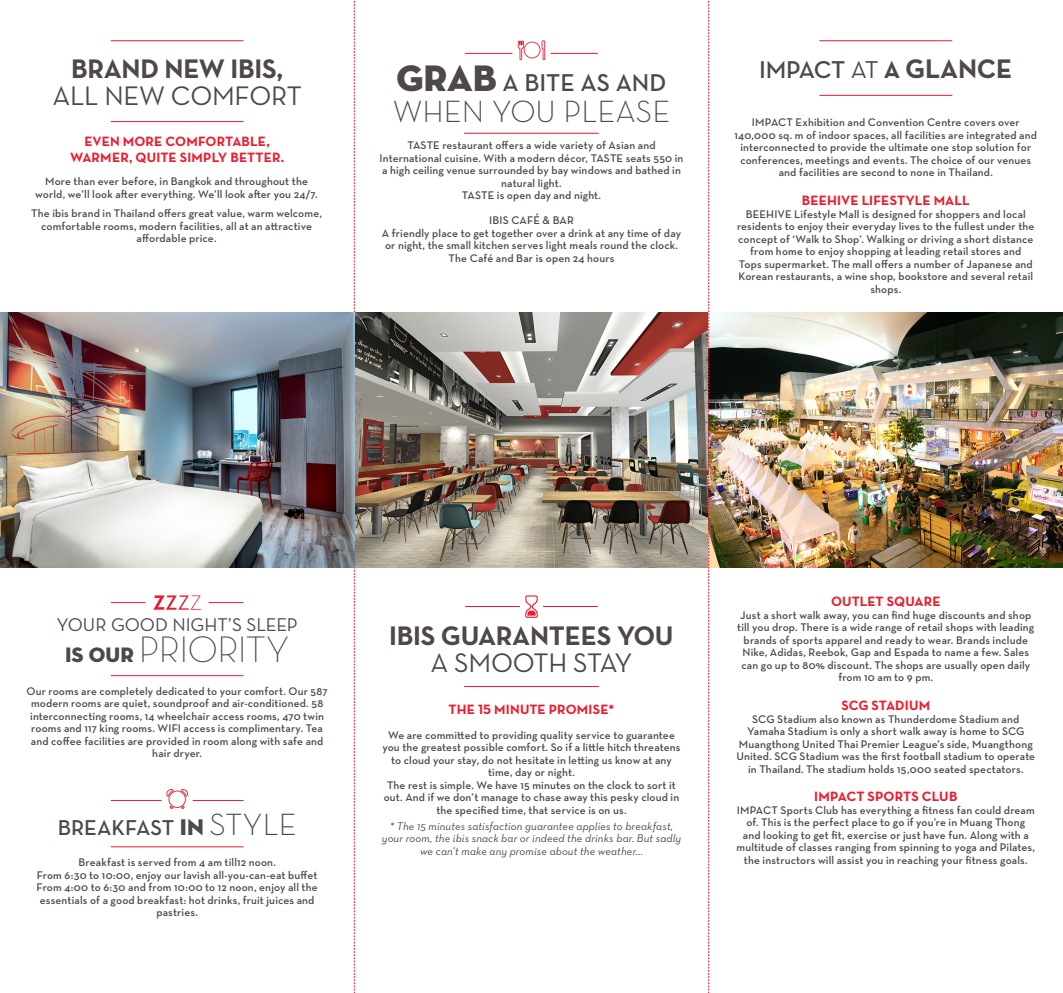
<style>
.page{position:relative;width:1063px;height:993px;background:#fff}
.page>*{position:absolute;margin:0;border:0;box-sizing:border-box;transform-origin:0 0}
.t1{font:300 37.5px "Neutraface Display";letter-spacing:-.015em;color:#4f4848}
.t2{font:300 31.25px "Neutraface Text";color:#4f4848}
.t3{font:700 27.25px/27.2px "Neutraface Text";letter-spacing:-.01em;color:#4f4848;text-align:center}
.t4{font:27.25px "Neutraface Text";letter-spacing:-.02em;color:#4f4848}
.t5{font:600 24.75px "Neutraface Text";letter-spacing:-.005em;color:#4f4848}
.t6{font:600 21.88px "Neutraface Text";color:#4f4848}
.t7{font:18.75px "Neutraface Text";color:#4f4848}
.t8{font:700 13.75px/16.2px "Neutraface Text";letter-spacing:.01em;color:#ee1b2d;text-align:center}
.texte_courant_bold{font:600 11.25px/12.5px "Neutraface Text";letter-spacing:.015em;color:#4f4848;text-align:center}
.texte_courant_bold-2{font:italic 11.25px/12.5px "Neutraface Text";letter-spacing:.01em;color:#4f4848;text-align:center}
.s1{font-weight:400}
.s2{font-weight:700}
.s3{font-weight:700;font-size:27.25px}
.s4{font-family:"Neutraface Display Titling";font-weight:400;font-size:37.5px}
.s5{font-family:"Neutraface Display Titling";font-weight:400;font-size:21.25px}
.s6{font-family:"Neutraface Display Titling";font-weight:400;font-size:23.12px}
.s7{font-weight:300;font-size:31.25px}
</style>
<div class="page">
<hr style="left:819px;top:40px;width:133px;height:1px;background:#ee1b2d">
<hr style="left:819px;top:95px;width:133px;height:1px;background:#ee1b2d">
<hr style="left:111px;top:40px;width:133px;height:1px;background:#ee1b2d">
<hr style="left:111px;top:121px;width:133px;height:1px;background:#ee1b2d">
<hr style="left:111px;top:602px;width:35px;height:1px;background:#ee1b2d">
<hr style="left:209px;top:602px;width:34px;height:1px;background:#ee1b2d">
<svg style="left:153px;top:595px;width:48px;height:14px"></svg>
<hr style="left:111px;top:675px;width:132px;height:1px;background:#ee1b2d">
<hr style="left:111px;top:799px;width:51px;height:1px;background:#ee1b2d">
<svg style="left:166px;top:789px;width:22px;height:19px"></svg>
<hr style="left:193px;top:799px;width:50px;height:1px;background:#ee1b2d">
<hr style="left:111px;top:846px;width:132px;height:1px;background:#ee1b2d">
<hr style="left:465px;top:53px;width:47px;height:1px;background:#ee1b2d">
<hr style="left:551px;top:53px;width:47px;height:1px;background:#ee1b2d">
<svg style="left:518px;top:40px;width:27px;height:20px"></svg>
<hr style="left:464px;top:133px;width:135px;height:1px;background:#ee1b2d">
<hr style="left:464px;top:686px;width:135px;height:1px;background:#ee1b2d">
<svg style="left:525px;top:595px;width:13px;height:22px"></svg>
<hr style="left:465px;top:606px;width:55px;height:1px;background:#ee1b2d">
<hr style="left:543px;top:606px;width:55px;height:1px;background:#ee1b2d">
<img style="left:0;top:312px;width:1063px;height:255px">
<svg style="left:708px;top:1px;width:1px;height:991px"></svg>
<svg style="left:354px;top:1px;width:1px;height:991px"></svg>
<p class="t3" style="left:52px;top:54px;width:251px">BRAND NEW IBIS,<br><span class="s1">ALL NEW COMFORT</span></p>
<p class="t5" style="left:759px;top:54px;width:255px">IMPACT <span class="s1">AT</span> <span class="s2">A</span> <span class="s3">GLANCE</span></p>
<p class="t5" style="left:397px;top:67px;width:271px"><span class="s4">GRAB</span> A BITE AS AND</p>
<p class="t2" style="left:393px;top:92px;width:279px">WHEN YOU PLEASE</p>
<p class="texte_courant_bold" style="left:735px;top:116px;width:304px">IMPACT Exhibition and Convention Centre covers over 140,000 sq. m of indoor spaces, all facilities are integrated and interconnected to provide the ultimate one stop solution for conferences, meetings and events. The choice of our venues and facilities are second to none in Thailand.</p>
<p class="t8" style="left:802px;top:192px;width:170px">BEEHIVE LIFESTYLE MALL</p>
<p class="texte_courant_bold" style="left:737px;top:207px;width:299px">BEEHIVE Lifestyle Mall is designed for shoppers and local residents to enjoy their everyday lives to the fullest under the concept of ‘Walk to Shop’. Walking or driving a short distance from home to enjoy shopping at leading retail stores and<br>Tops supermarket. The mall offers a number of Japanese and Korean restaurants, a wine shop, bookstore and several retail shops.</p>
<p class="t8" style="left:70px;top:133px;width:216px">EVEN MORE COMFORTABLE,<br>WARMER, QUITE SIMPLY BETTER.</p>
<p class="texte_courant_bold" style="left:35px;top:175px;width:284px">More than ever before, in Bangkok and throughout the world, we’ll look after everything. We’ll look after you 24/7.</p>
<p class="texte_courant_bold" style="left:31px;top:207px;width:292px">The ibis brand in Thailand offers great value, warm welcome, comfortable rooms, modern facilities, all at an attractive affordable price.</p>
<p class="texte_courant_bold" style="left:379px;top:139px;width:306px">TASTE restaurant offers a wide variety of Asian and International cuisine. With a modern décor, TASTE seats 550 in a high ceiling venue surrounded by bay windows and bathed in natural light.</p>
<p class="texte_courant_bold" style="left:462px;top:189px;width:141px">TASTE is open day and night.</p>
<p class="texte_courant_bold" style="left:489px;top:214px;width:86px">IBIS CAFÉ &amp; BAR</p>
<p class="texte_courant_bold" style="left:382px;top:226px;width:301px;text-align:left">A friendly place to get together over a drink at any time of day or night, the small kitchen serves light meals round the clock.</p>
<p class="texte_courant_bold" style="left:449px;top:251px;width:167px">The Café and Bar is open 24 hours</p>
<p class="t7" style="left:57px;top:613px;width:243px">YOUR GOOD NIGHT’S SLEEP</p>
<p class="t1" style="left:65px;top:629px;width:226px"><span class="s5">IS OUR</span> PRIORITY</p>
<p class="texte_courant_bold" style="left:27px;top:684px;width:303px">Our rooms are completely dedicated to your comfort. Our 587 modern rooms are quiet, soundproof and air‑conditioned. 58 interconnecting rooms, 14 wheelchair access rooms, 470 twin rooms and 117 king rooms. WIFI access is complimentary. Tea and coffee facilities are provided in room along with safe and hair dryer.</p>
<p class="t6" style="left:58px;top:813px;width:240px">BREAKFAST <span class="s6">IN</span> <span class="s7">STYLE</span></p>
<p class="texte_courant_bold" style="left:78px;top:855px;width:199px">Breakfast is served from 4 am till12 noon.</p>
<p class="texte_courant_bold" style="left:37px;top:868px;width:282px">From 6:30 to 10:00, enjoy our lavish all-you-can-eat buffet</p>
<p class="texte_courant_bold" style="left:37px;top:880px;width:283px">From 4:00 to 6:30 and from 10:00 to 12 noon, enjoy all the essentials of a good breakfast: hot drinks, fruit juices and pastries.</p>
<p class="t3" style="left:389px;top:621px;width:286px">IBIS GUARANTEES YOU</p>
<p class="t4" style="left:431px;top:645px;width:203px">A SMOOTH STAY</p>
<p class="t8" style="left:449px;top:700px;width:167px">THE 15 MINUTE PROMISE*</p>
<p class="texte_courant_bold" style="left:382px;top:728px;width:300px">We are committed to providing quality service to guarantee you the greatest possible comfort. So if a little hitch threatens to cloud your stay, do not hesitate in letting us know at any time, day or night.</p>
<p class="texte_courant_bold" style="left:384px;top:778px;width:297px">The rest is simple. We have 15 minutes on the clock to sort it out. And if we don’t manage to chase away this pesky cloud in the specified time, that service is on us.</p>
<p class="texte_courant_bold-2" style="left:382px;top:819px;width:301px">* The 15 minutes satisfaction guarantee applies to breakfast, your room, the ibis snack bar or indeed the drinks bar. But sadly we can’t make any promise about the weather...</p>
<p class="t8" style="left:831px;top:593px;width:111px">OUTLET SQUARE</p>
<p class="texte_courant_bold" style="left:737px;top:608px;width:299px">Just a short walk away, you can find huge discounts and shop till you drop. There is a wide range of retail shops with leading brands of sports apparel and ready to wear. Brands include Nike, Adidas, Reebok, Gap and Espada to name a few. Sales can go up to 80% discount. The shops are usually open daily from 10 am to 9 pm.</p>
<p class="t8" style="left:841px;top:696px;width:90px">SCG STADIUM</p>
<p class="texte_courant_bold" style="left:736px;top:712px;width:300px">SCG Stadium also known as Thunderdome Stadium and Yamaha Stadium is only a short walk away is home to SCG Muangthong United Thai Premier League’s side, Muangthong United. SCG Stadium was the first football stadium to operate in Thailand. The stadium holds 15,000 seated spectators.</p>
<p class="t8" style="left:814px;top:788px;width:145px">IMPACT SPORTS CLUB</p>
<p class="texte_courant_bold" style="left:736px;top:803px;width:300px">IMPACT Sports Club has everything a fitness fan could dream of. This is the perfect place to go if you’re in Muang Thong and looking to get fit, exercise or just have fun. Along with a multitude of classes ranging from spinning to yoga and Pilates, the instructors will assist you in reaching your fitness goals.</p>
</div>
